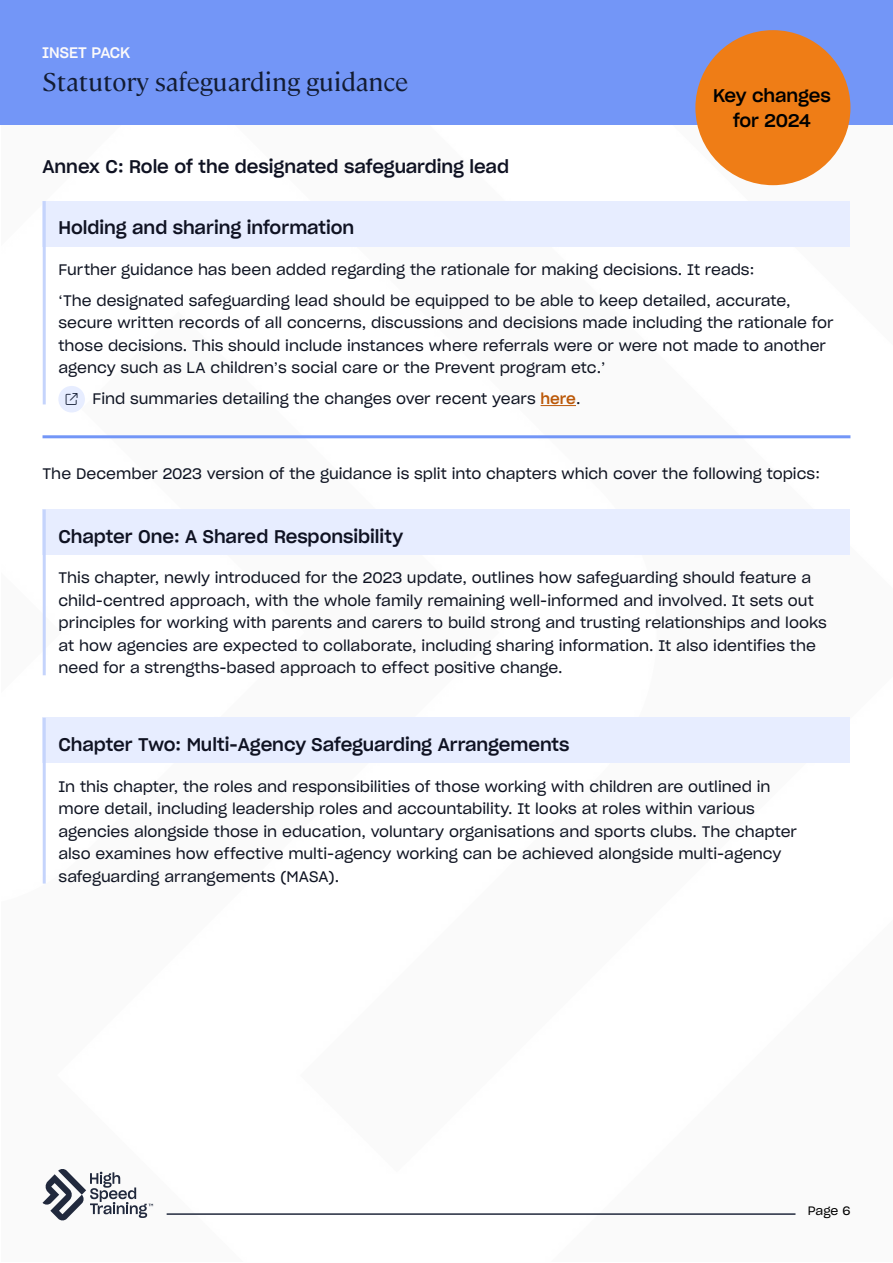
<style>
.page{position:relative;width:893px;height:1263px;background:#fff}
.page>*{position:absolute;margin:0;border:0;box-sizing:border-box;transform-origin:0 0}
.t1{font:25.5px "Cambon";color:#131c32}
.t2{font:18px "Sharp Grotesk Medium 20";color:#0f1222}
.t3{font:18px/25.2px "Sharp Grotesk Medium 20";letter-spacing:-.01em;color:#000;text-align:center}
.t4{font:15px/22.5px "Sharp Grotesk Book 20";color:#0f1422}
.t5{font:15px "Sharp Grotesk Medium 20";color:#fcfafa}
.t6{font:300 13.5px "Font Awesome 6 Pro";color:#131c32}
.t7{font:12px "Sharp Grotesk Book 20";color:#000}
.s1{font-family:"Sharp Grotesk Medium 20";color:#bb5808}
</style>
<div class="page">
<hr style="left:167px;top:1213px;width:628px;height:2px;background:#21293d">
<svg style="left:43px;top:1169px;width:110px;height:52px"></svg>
<hr style="left:541px;top:405px;width:35px;height:1px;background:#bb5808">
<div style="left:43px;top:201px;width:807px;height:45px;background:#e7edff"></div>
<hr style="left:43px;top:201px;width:3px;height:203px;background:#c5d4fc">
<div style="left:0;top:0;width:893px;height:124px;background:#7396f7"></div>
<div style="left:695px;top:30px;width:155px;height:155px;background:#ef7d16;border-radius:50%"></div>
<hr style="left:43px;top:435px;width:807px;height:3px;background:#7396f7">
<div style="left:43px;top:509px;width:807px;height:46px;background:#e7edff"></div>
<hr style="left:43px;top:509px;width:3px;height:166px;background:#c5d4fc">
<div style="left:43px;top:718px;width:807px;height:45px;background:#e7edff"></div>
<hr style="left:43px;top:718px;width:3px;height:165px;background:#c5d4fc">
<div style="left:58px;top:386px;width:27px;height:26px;background:#e7edff;border-radius:50%"></div>
<p class="t5" style="left:42px;top:40px;width:90px">INSET PACK</p>
<h1 class="t1" style="left:42px;top:63px;width:368px">Statutory safeguarding guidance</h1>
<p class="t2" style="left:43px;top:151px;width:468px">Annex C: Role of the designated safeguarding lead</p>
<p class="t2" style="left:58px;top:213px;width:297px">Holding and sharing information</p>
<p class="t3" style="left:713px;top:82px;width:119px">Key changes for 2024</p>
<p class="t4" style="left:58px;top:253px;width:734px;line-height:31px">Further guidance has been added regarding the rationale for making decisions. It reads: ‘The designated safeguarding lead should be equipped to be able to keep detailed, accurate,</p>
<p class="t4" style="left:58px;top:311px;width:777px">secure written records of all concerns, discussions and decisions made including the rationale for those decisions. This should include instances where referrals were or were not made to another agency such as LA children’s social care or the Prevent program etc.’</p>
<p class="t4" style="left:92px;top:387px;width:489px">Find summaries detailing the changes over recent years <span class="s1">here</span>.</p>
<p class="t6" style="left:66px;top:392px;width:13px">▼■●●■</p>
<p class="t4" style="left:43px;top:462px;width:779px">The December 2023 version of the guidance is split into chapters which cover the following topics:</p>
<p class="t2" style="left:58px;top:521px;width:346px">Chapter One: A Shared Responsibility</p>
<p class="t4" style="left:58px;top:566px;width:770px">This chapter, newly introduced for the 2023 update, outlines how safeguarding should feature a child-centred approach, with the whole family remaining well-informed and involved. It sets out principles for working with parents and carers to build strong and trusting relationships and looks at how agencies are expected to collaborate, including sharing information. It also identifies the need for a strengths-based approach to effect positive change.</p>
<p class="t2" style="left:58px;top:729px;width:512px">Chapter Two: Multi-Agency Safeguarding Arrangements</p>
<p class="t4" style="left:58px;top:774px;width:740px">In this chapter, the roles and responsibilities of those working with children are outlined in more detail, including leadership roles and accountability. It looks at roles within various agencies alongside those in education, voluntary organisations and sports clubs. The chapter also examines how effective multi-agency working can be achieved alongside multi-agency safeguarding arrangements (MASA).</p>
<p class="t7" style="left:808px;top:1201px;width:44px">Page 6</p>
</div>
